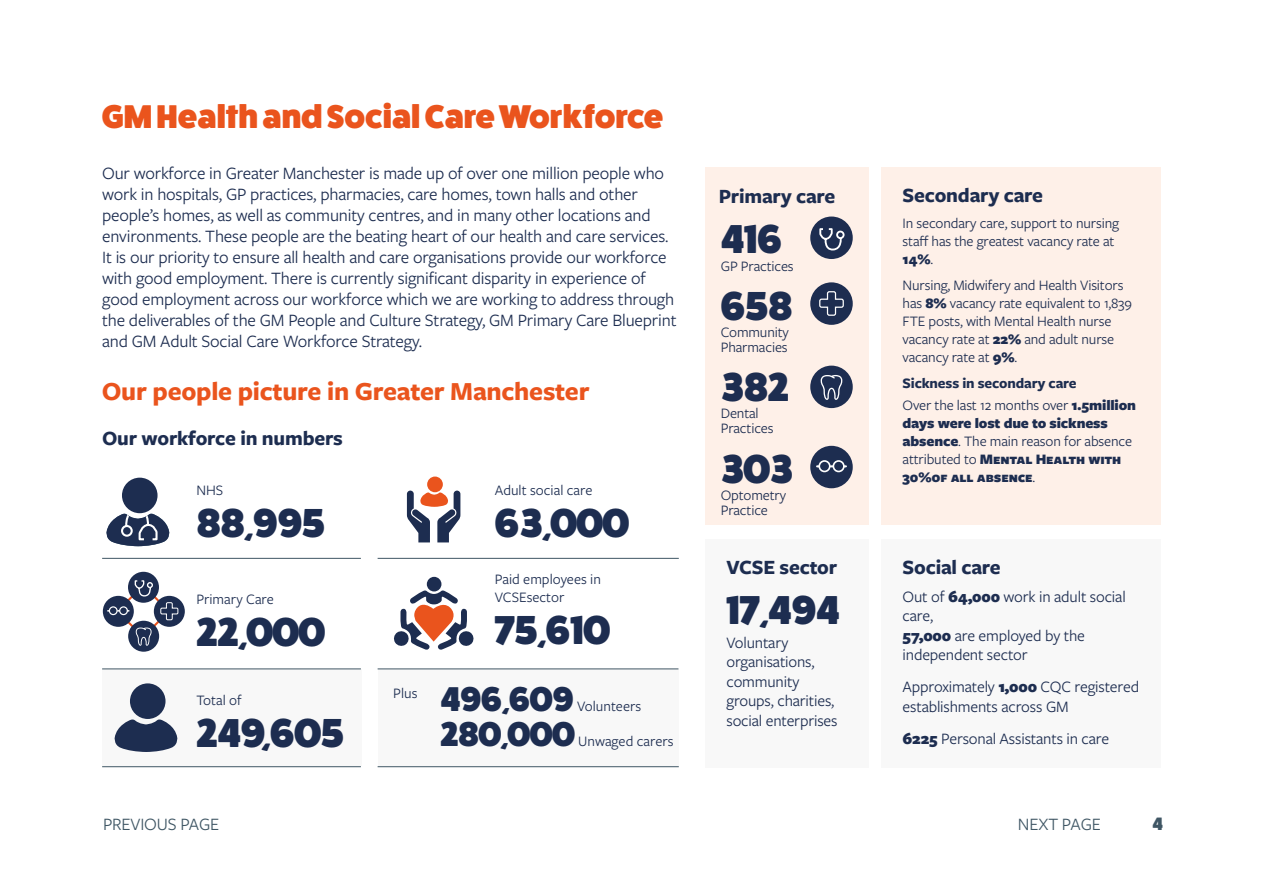
<style>
.page{position:relative;width:1263px;height:893px;background:#fff}
.page>*{position:absolute;margin:0;border:0;box-sizing:border-box;transform-origin:0 0}
.t1{font:800 40.5px "Fat Frank";color:#1d2d50}
.t2{font:800 34.5px "Fat Frank";color:#1d2d50}
.Heads{font:800 33px "Fat Frank";color:#ea541d}
.Subheads{font:700 27px "Freight Sans Pro";letter-spacing:-.01em;color:#ea541d}
.Subheads-2{font:700 21px "Freight Sans Pro";letter-spacing:-.01em;color:#1d2d50}
.Body{font:18px/21px "Freight Sans Pro";letter-spacing:-.01em;color:#1d2d50}
.t3{font:18px "Freight Sans Pro";letter-spacing:-.01em;color:#3f5664}
.t4{font:800 18px "Fat Frank";color:#3f5664}
.t5{font:16.5px/19.5px "Freight Sans Pro";letter-spacing:-.01em;color:#1d2d50}
.t6{font:15px/18px "Freight Sans Pro";letter-spacing:-.01em;color:#1d2d50}
.t7{font:900 15px/18px "Freight Sans Pro";letter-spacing:-.01em;color:#1d2d50}
.t8{font:700 15px "Freight Sans Pro";letter-spacing:-.01em;color:#1d2d50}
.s1{font-weight:900}
.s2{font-weight:400}
</style>
<div class="page">
<div style="left:102px;top:669px;width:259px;height:97px;background:#f8f8f8"></div>
<div style="left:378px;top:669px;width:300px;height:97px;background:#f8f8f8"></div>
<div style="left:705px;top:167px;width:163px;height:358px;background:#fef0e8"></div>
<div style="left:705px;top:539px;width:163px;height:228px;background:#f8f8f8"></div>
<div style="left:881px;top:539px;width:280px;height:228px;background:#f8f8f8"></div>
<hr style="left:102px;top:558px;width:259px;height:1px;background:#3f5664">
<hr style="left:102px;top:766px;width:259px;height:1px;background:#3f5664">
<hr style="left:102px;top:668px;width:259px;height:1px;background:#3f5664">
<hr style="left:378px;top:558px;width:301px;height:1px;background:#3f5664">
<hr style="left:378px;top:766px;width:301px;height:1px;background:#3f5664">
<hr style="left:378px;top:668px;width:300px;height:1px;background:#3f5664">
<div style="left:881px;top:167px;width:280px;height:358px;background:#fef0e8"></div>
<div style="left:122px;top:478px;width:36px;height:35px;background:#1d2d50;border-radius:50%"></div>
<svg style="left:106px;top:513px;width:64px;height:33px"></svg>
<div style="left:427px;top:477px;width:16px;height:15px;background:#ea541d;border-radius:50%"></div>
<svg style="left:407px;top:491px;width:53px;height:51px"></svg>
<div style="left:427px;top:577px;width:14px;height:14px;background:#1d2d50;border-radius:50%"></div>
<svg style="left:394px;top:590px;width:80px;height:60px"></svg>
<div style="left:154px;top:596px;width:31px;height:31px;background:#1d2d50;border-radius:50%"></div>
<div style="left:103px;top:596px;width:31px;height:31px;background:#1d2d50;border-radius:50%"></div>
<div style="left:128px;top:572px;width:31px;height:31px;background:#1d2d50;border-radius:50%"></div>
<div style="left:128px;top:621px;width:31px;height:31px;background:#1d2d50;border-radius:50%"></div>
<svg style="left:108px;top:580px;width:71px;height:66px"></svg>
<div style="left:130px;top:683px;width:36px;height:36px;background:#1d2d50;border-radius:50%"></div>
<svg style="left:114px;top:719px;width:64px;height:33px"></svg>
<div style="left:810px;top:217px;width:43px;height:42px;background:#1d2d50;border-radius:50%"></div>
<svg style="left:819px;top:228px;width:26px;height:23px"></svg>
<div style="left:810px;top:282px;width:43px;height:43px;background:#1d2d50;border-radius:50%"></div>
<svg style="left:819px;top:291px;width:25px;height:25px"></svg>
<div style="left:810px;top:366px;width:43px;height:42px;background:#1d2d50;border-radius:50%"></div>
<svg style="left:821px;top:375px;width:21px;height:25px"></svg>
<div style="left:810px;top:446px;width:43px;height:42px;background:#1d2d50;border-radius:50%"></div>
<svg style="left:817px;top:460px;width:29px;height:13px"></svg>
<p class="Heads" style="left:102px;top:98px;width:563px">GM Health and Social Care Workforce</p>
<p class="Body" style="left:102px;top:162px;width:576px">Our workforce in Greater Manchester is made up of over one million people who work in hospitals, GP practices, pharmacies, care homes, town halls and other people’s homes, as well as community centres, and in many other locations and environments. These people are the beating heart of our health and care services.<br>It is our priority to ensure all health and care organisations provide our workforce with good employment. There is currently significant disparity in experience of good employment across our workforce which we are working to address through the deliverables of the GM People and Culture Strategy, GM Primary Care Blueprint and GM Adult Social Care Workforce Strategy.</p>
<p class="Subheads" style="left:102px;top:373px;width:489px">Our people picture in Greater Manchester</p>
<p class="Subheads-2" style="left:102px;top:423px;width:242px">Our workforce in numbers</p>
<p class="t6" style="left:196px;top:481px;width:28px">NHS</p>
<p class="t1" style="left:196px;top:500px;width:130px">88,995</p>
<p class="t6" style="left:196px;top:589px;width:79px">Primary Care</p>
<p class="t1" style="left:196px;top:609px;width:130px">22,000</p>
<p class="t6" style="left:196px;top:691px;width:47px">Total of</p>
<p class="t1" style="left:196px;top:710px;width:149px">249,605</p>
<p class="t6" style="left:393px;top:684px;width:26px">Plus</p>
<p class="t6" style="left:495px;top:481px;width:99px">Adult social care</p>
<p class="t1" style="left:495px;top:500px;width:136px">63,000</p>
<p class="t6" style="left:495px;top:570px;width:108px">Paid employees in<br>VCSEsector</p>
<p class="t1" style="left:495px;top:608px;width:117px">75,610</p>
<p class="t2" style="left:440px;top:680px;width:135px">496,609</p>
<p class="t6" style="left:577px;top:696px;width:66px">Volunteers</p>
<p class="t2" style="left:440px;top:715px;width:136px">280,000</p>
<p class="t6" style="left:578px;top:732px;width:97px">Unwaged carers</p>
<p class="Subheads-2" style="left:719px;top:181px;width:118px">Primary care</p>
<p class="Subheads-2" style="left:902px;top:181px;width:142px">Secondary care</p>
<p class="t6" style="left:902px;top:214px;width:218px">In secondary care, support to nursing staff has the greatest vacancy rate at<br><span class="s1">14%</span>.</p>
<p class="t6" style="left:902px;top:275px;width:231px">Nursing, Midwifery and Health Visitors has <span class="s1">8%</span> vacancy rate equivalent to 1,839<br>FTE posts, with Mental Health nurse vacancy rate at <span class="s1">22%</span> and adult nurse vacancy rate at <span class="s1">9%</span>.</p>
<p class="t8" style="left:902px;top:372px;width:176px">Sickness in secondary care</p>
<p class="t7" style="left:902px;top:395px;width:235px"><span class="s2">Over the last 12 months over</span> 1.5million days were lost due to sickness absence<span class="s2">. The main reason for absence attributed to</span> Mental Health with<br>30%of all absence<span class="s2">.</span></p>
<p class="t1" style="left:721px;top:216px;width:63px">416</p>
<p class="t6" style="left:721px;top:256px;width:74px">GP Practices</p>
<p class="t1" style="left:721px;top:283px;width:73px">658</p>
<p class="t6" style="left:721px;top:324px;width:70px;line-height:15px">Community<br>Pharmacies</p>
<p class="t1" style="left:721px;top:365px;width:70px">382</p>
<p class="t6" style="left:721px;top:405px;width:54px;line-height:15px">Dental<br>Practices</p>
<p class="t1" style="left:721px;top:446px;width:74px">303</p>
<p class="t6" style="left:721px;top:487px;width:67px;line-height:15px">Optometry<br>Practice</p>
<p class="Subheads-2" style="left:726px;top:553px;width:112px">VCSE sector</p>
<p class="t1" style="left:726px;top:587px;width:114px">17,494</p>
<p class="t5" style="left:726px;top:632px;width:113px">Voluntary organisations, community groups, charities, social enterprises</p>
<p class="Subheads-2" style="left:902px;top:553px;width:100px">Social care</p>
<p class="t5" style="left:902px;top:586px;width:225px">Out of <span class="s1">64,000</span> work in adult social care,<br><span class="s1">57,000</span> are employed by the independent sector</p>
<p class="t5" style="left:902px;top:677px;width:238px">Approximately <span class="s1">1,000</span> CQC registered establishments across GM</p>
<p class="t5" style="left:902px;top:728px;width:208px"><span class="s1">6225</span> Personal Assistants in care</p>
<p class="t3" style="left:103px;top:812px;width:118px">PREVIOUS PAGE</p>
<p class="t3" style="left:1018px;top:812px;width:84px">NEXT PAGE</p>
<p class="t4" style="left:1152px;top:813px;width:12px">4</p>
</div>
